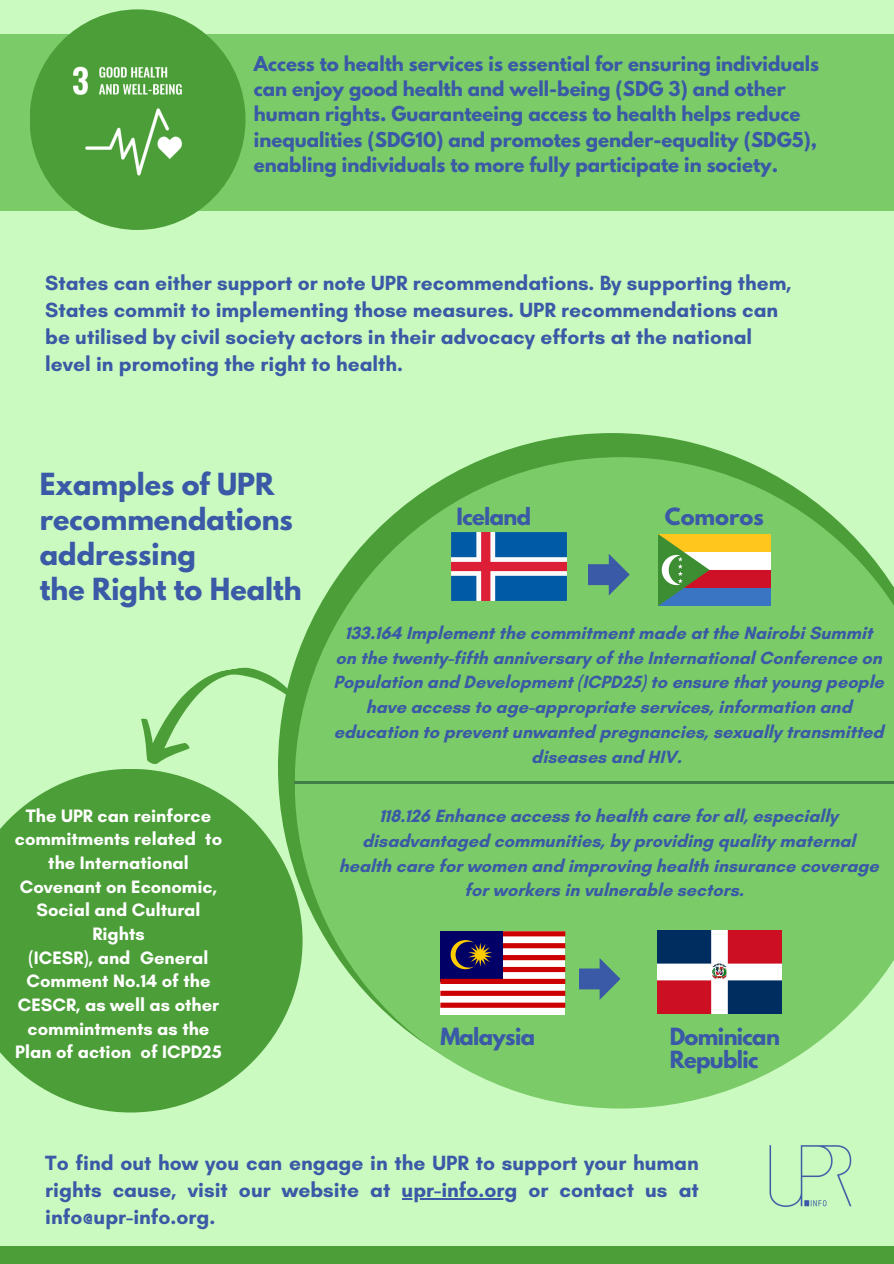
<style>
.page{position:relative;width:894px;height:1264px;background:#fff}
.page>*{position:absolute;margin:0;border:0;box-sizing:border-box;transform-origin:0 0}
.t1{font:700 27px/34.8px "League Spartan";color:#3a59a6}
.t2{font:700 21px/27px "Glacial Indifference";color:#3a59a6}
.t3{font:700 21px/23.7px "League Spartan";letter-spacing:-.03em;color:#3a59a6}
.t4{font:700 21px "League Spartan";color:#3a59a6}
.t5{font:700 18.3px/23.7px "Glacial Indifference";color:#fff;text-align:center}
.t6{font:700 18.15px/25.3px "League Spartan";color:#3a59a6}
.t7{font:700 18px/24.8px "Glacial Indifference";color:#3a59a6;text-align:center}
</style>
<div class="page">
<div style="left:0;top:0;width:893px;height:1263px;background:#cbfac0"></div>
<div style="left:0;top:34px;width:893px;height:177px;background:#7bcb68"></div>
<svg style="left:0;top:769px;width:278px;height:343px;background:#5baa48"></svg>
<svg style="left:278px;top:433px;width:458px;height:596px"></svg>
<div style="left:30px;top:9px;width:215px;height:221px;background:#4c9f38;border-radius:50%"></div>
<svg style="left:294px;top:457px;width:599px;height:651px;fill:#7bcb68"></svg>
<svg style="left:587px;top:553px;width:42px;height:42px;background:#5a9286"></svg>
<hr style="left:294px;top:781px;width:599px;height:3px;background:#3f7e44">
<img style="left:769px;top:1145px;width:83px;height:62px">
<svg style="left:141px;top:660px;width:161px;height:105px"></svg>
<svg style="left:578px;top:958px;width:42px;height:41px;background:#5a9187"></svg>
<div style="left:0;top:1245px;width:893px;height:18px;background:#4c9f38"></div>
<img style="left:73px;top:66px;width:109px;height:110px">
<img style="left:451px;top:532px;width:115px;height:69px">
<img style="left:658px;top:534px;width:112px;height:71px">
<div style="left:440px;top:930px;width:125px;height:84px;background:#fff"></div>
<div style="left:444px;top:931px;width:121px;height:5px;background:#c00"></div>
<div style="left:444px;top:943px;width:121px;height:5px;background:#c00"></div>
<div style="left:444px;top:955px;width:121px;height:5px;background:#c00"></div>
<div style="left:444px;top:966px;width:121px;height:6px;background:#c00"></div>
<div style="left:440px;top:930px;width:62px;height:51px;background:#006"></div>
<div style="left:440px;top:978px;width:125px;height:6px;background:#c00"></div>
<div style="left:440px;top:990px;width:125px;height:5px;background:#c00"></div>
<div style="left:440px;top:1002px;width:125px;height:5px;background:#c00"></div>
<svg style="left:450px;top:940px;width:42px;height:29px"></svg>
<img style="left:657px;top:930px;width:124px;height:83px">
<hr style="left:401px;top:1197px;width:116px;height:2px;background:#3a59a6">
<p class="t6" style="left:254px;top:53px;width:566px">Access to health services is essential for ensuring individuals can enjoy good health and well-being (SDG 3) and other human rights. Guaranteeing access to health helps reduce inequalities (SDG10) and promotes gender-equality (SDG5), enabling individuals to more fully participate in society.</p>
<p class="t2" style="left:45px;top:269px;width:747px">States can either support or note UPR recommendations. By supporting them, States commit to implementing those measures. UPR recommendations can be utilised by civil society actors in their advocacy efforts at the national level in promoting the right to health.</p>
<p class="t1" style="left:40px;top:470px;width:263px">Examples of UPR recommendations addressing<br>the Right to Health</p>
<h2 class="t5" style="left:15px;top:803px;width:209px">The UPR can reinforce commitments related to the International<br>Covenant on Economic,<br>Social and Cultural<br>Rights</h2>
<p class="t5" style="left:15px;top:945px;width:208px">(ICESR), and General<br>Comment No.14 of the<br>CESCR, as well as other commintments as the<br>Plan of action of ICPD25</p>
<h2 class="t3" style="left:456px;top:507px;width:76px">Iceland</h2>
<h2 class="t4" style="left:664px;top:506px;width:100px">Comoros</h2>
<p class="t7" style="left:333px;top:620px;width:551px">133.164 Implement the commitment made at the Nairobi Summit on the twenty-fifth anniversary of the International Conference on Population and Development (ICPD25) to ensure that young people have access to age-appropriate services, information and education to prevent unwanted pregnancies, sexually transmitted diseases and HIV.</p>
<p class="t7" style="left:338px;top:803px;width:541px">118.126 Enhance access to health care for all, especially disadvantaged communities, by providing quality maternal health care for women and improving health insurance coverage for workers in vulnerable sectors.</p>
<p class="t3" style="left:440px;top:1027px;width:96px">Malaysia</p>
<h2 class="t3" style="left:669px;top:1027px;width:112px">Dominican<br>Republic</h2>
<p class="t2" style="left:45px;top:1148px;width:655px">To find out how you can engage in the UPR to support your human rights cause, visit our website at</p>
<p class="t2" style="left:401px;top:1175px;width:299px">upr-info.org or contact us at</p>
<p class="t2" style="left:45px;top:1202px;width:172px">info@upr-info.org.</p>
</div>
